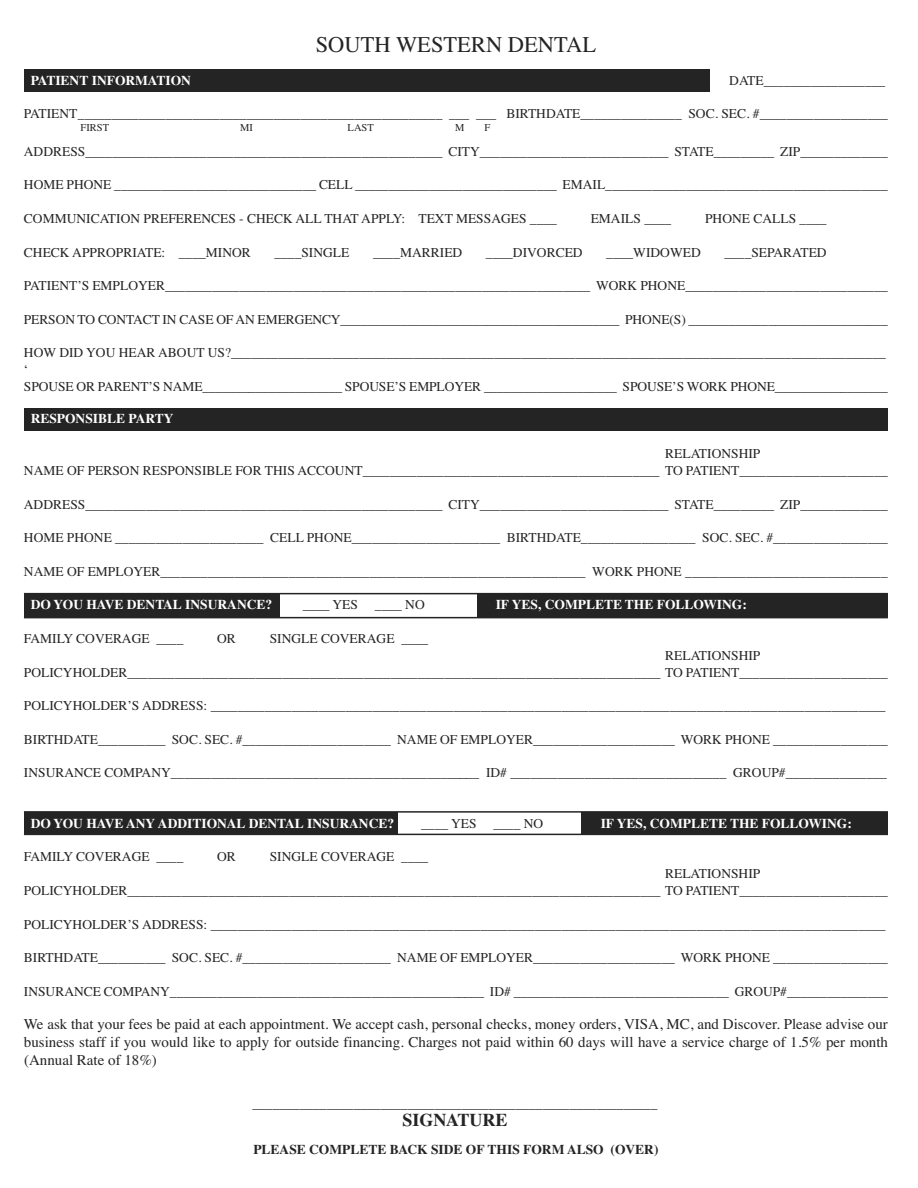
<style>
.page{position:relative;width:918px;height:1188px;background:#fff}
.page>*{position:absolute;margin:0;border:0;box-sizing:border-box;transform-origin:0 0}
.t1{font:22.5px "Times";color:#252425}
.t2{font:700 18px "Times";color:#252425}
.t3{font:15px/18px "Times";color:#252425;text-align:justify}
.t4{font:13.5px/16.8px "Times";color:#252425}
.t5{font:700 13.5px "Times";color:#fff}
.t6{font:700 13.5px "Times";color:#252425}
.t7{font:10.5px "Times";color:#252425}
.s1{font-family:"Times Bold TT";font-weight:400}
</style>
<div class="page">
<div style="left:24px;top:812px;width:374px;height:23px;background:#252425"></div>
<div style="left:582px;top:812px;width:306px;height:23px;background:#252425"></div>
<div style="left:24px;top:594px;width:255px;height:23px;background:#252425"></div>
<div style="left:477px;top:594px;width:411px;height:23px;background:#252425"></div>
<div style="left:24px;top:70px;width:685px;height:22px;background:#252425"></div>
<hr style="left:24px;top:593px;width:864px;height:1px;background:#252425">
<hr style="left:24px;top:617px;width:864px;height:1px;background:#252425">
<hr style="left:24px;top:811px;width:864px;height:2px;background:#252425">
<hr style="left:24px;top:834px;width:864px;height:1px;background:#252425">
<div style="left:24px;top:409px;width:864px;height:22px;background:#252425"></div>
<h1 class="t1" style="left:316px;top:30px;width:282px">SOUTH WESTERN DENTAL</h1>
<p class="t5" style="left:31px;top:72px;width:162px">PATIENT INFORMATION</p>
<p class="t4" style="left:729px;top:72px;width:157px">DATE__________________</p>
<p class="t4" style="left:24px;top:106px;width:865px">PATIENT______________________________________________________ ___ ___ BIRTHDATE_______________ SOC. SEC. #___________________</p>
<p class="t4" style="left:24px;top:144px;width:866px">ADDRESS_____________________________________________________ CITY____________________________ STATE_________ ZIP_____________</p>
<p class="t4" style="left:24px;top:177px;width:865px">HOME PHONE ______________________________ CELL ______________________________ EMAIL__________________________________________</p>
<p class="t4" style="left:24px;top:211px;width:535px">COMMUNICATION PREFERENCES - CHECK ALL THAT APPLY: TEXT MESSAGES ____</p>
<p class="t4" style="left:591px;top:211px;width:82px">EMAILS ____</p>
<p class="t4" style="left:705px;top:211px;width:123px">PHONE CALLS ____</p>
<p class="t4" style="left:24px;top:244px;width:228px">CHECK APPROPRIATE: ____MINOR</p>
<p class="t4" style="left:274px;top:244px;width:76px">____SINGLE</p>
<p class="t4" style="left:373px;top:244px;width:91px">____MARRIED</p>
<p class="t4" style="left:486px;top:244px;width:98px">____DIVORCED</p>
<p class="t4" style="left:606px;top:244px;width:96px">____WIDOWED</p>
<p class="t4" style="left:724px;top:244px;width:104px">____SEPARATED</p>
<p class="t4" style="left:24px;top:278px;width:865px">PATIENT’S EMPLOYER_______________________________________________________________ WORK PHONE______________________________</p>
<p class="t4" style="left:24px;top:312px;width:866px">PERSON TO CONTACT IN CASE OF AN EMERGENCY__________________________________________ PHONE(S) ______________________________</p>
<p class="t4" style="left:24px;top:345px;width:865px">HOW DID YOU HEAR ABOUT US?_________________________________________________________________________________________________ ‘<br>SPOUSE OR PARENT’S NAME_____________________ SPOUSE’S EMPLOYER ____________________ SPOUSE’S WORK PHONE_________________</p>
<p class="t7" style="left:81px;top:120px;width:30px">FIRST</p>
<p class="t7" style="left:240px;top:120px;width:14px">MI</p>
<p class="t7" style="left:348px;top:120px;width:28px">LAST</p>
<p class="t7" style="left:455px;top:120px;width:11px">M</p>
<p class="t7" style="left:485px;top:120px;width:7px">F</p>
<p class="t5" style="left:31px;top:411px;width:144px">RESPONSIBLE PARTY</p>
<p class="t4" style="left:24px;top:446px;width:865px;text-indent:641px">RELATIONSHIP<br>NAME OF PERSON RESPONSIBLE FOR THIS ACCOUNT____________________________________________ TO PATIENT______________________</p>
<p class="t4" style="left:24px;top:496px;width:866px">ADDRESS_____________________________________________________ CITY____________________________ STATE_________ ZIP_____________</p>
<p class="t4" style="left:24px;top:530px;width:866px">HOME PHONE ______________________ CELL PHONE______________________ BIRTHDATE_________________ SOC. SEC. #_________________</p>
<p class="t4" style="left:24px;top:564px;width:865px">NAME OF EMPLOYER_______________________________________________________________ WORK PHONE ______________________________</p>
<p class="t5" style="left:31px;top:597px;width:243px">DO YOU HAVE DENTAL INSURANCE?</p>
<p class="t4" style="left:303px;top:597px;width:57px">____ YES</p>
<p class="t4" style="left:375px;top:597px;width:51px">____ NO</p>
<p class="t5" style="left:496px;top:597px;width:253px">IF YES, COMPLETE THE FOLLOWING:</p>
<p class="t4" style="left:24px;top:631px;width:161px">FAMILY COVERAGE ____</p>
<p class="t4" style="left:217px;top:631px;width:20px">OR</p>
<p class="t4" style="left:270px;top:631px;width:160px">SINGLE COVERAGE ____</p>
<p class="t4" style="left:24px;top:648px;width:865px;text-indent:641px">RELATIONSHIP<br>POLICYHOLDER_______________________________________________________________________________ TO PATIENT______________________</p>
<p class="t4" style="left:24px;top:698px;width:863px">POLICYHOLDER’S ADDRESS: ____________________________________________________________________________________________________</p>
<p class="t4" style="left:24px;top:732px;width:866px">BIRTHDATE__________ SOC. SEC. #______________________ NAME OF EMPLOYER_____________________ WORK PHONE _________________</p>
<p class="t4" style="left:24px;top:765px;width:864px">INSURANCE COMPANY______________________________________________ ID# ________________________________ GROUP#_______________</p>
<p class="t5" style="left:31px;top:815px;width:365px">DO YOU HAVE ANY ADDITIONAL DENTAL INSURANCE?</p>
<p class="t4" style="left:421px;top:816px;width:57px">____ YES</p>
<p class="t4" style="left:493px;top:816px;width:51px">____ NO</p>
<p class="t5" style="left:601px;top:815px;width:253px">IF YES, COMPLETE THE FOLLOWING:</p>
<p class="t4" style="left:24px;top:849px;width:161px">FAMILY COVERAGE ____</p>
<p class="t4" style="left:217px;top:849px;width:20px">OR</p>
<p class="t4" style="left:270px;top:849px;width:160px">SINGLE COVERAGE ____</p>
<p class="t4" style="left:24px;top:866px;width:865px;text-indent:641px">RELATIONSHIP<br>POLICYHOLDER_______________________________________________________________________________ TO PATIENT______________________</p>
<p class="t4" style="left:24px;top:916px;width:863px">POLICYHOLDER’S ADDRESS: ____________________________________________________________________________________________________</p>
<p class="t4" style="left:24px;top:950px;width:866px">BIRTHDATE__________ SOC. SEC. #______________________ NAME OF EMPLOYER_____________________ WORK PHONE _________________</p>
<p class="t4" style="left:24px;top:984px;width:865px">INSURANCE COMPANY_______________________________________________ ID# ________________________________ GROUP#_______________</p>
<p class="t3" style="left:24px;top:1016px;width:866px">We ask that your fees be paid at each appointment. We accept cash, personal checks, money orders, VISA, MC, and Discover. Please advise our business staff if you would like to apply for outside financing. Charges not paid within 60 days will have a service charge of 1.5% per month (Annual Rate of 18%)</p>
<p class="t4" style="left:252px;top:1095px;width:406px">____________________________________________________________</p>
<h2 class="t2" style="left:403px;top:1109px;width:106px">SIGNATURE</h2>
<p class="t6" style="left:253px;top:1142px;width:407px">PLEASE COMPLETE BACK SIDE OF THIS FORM ALSO <span class="s1">(OVER)</span></p>
</div>
